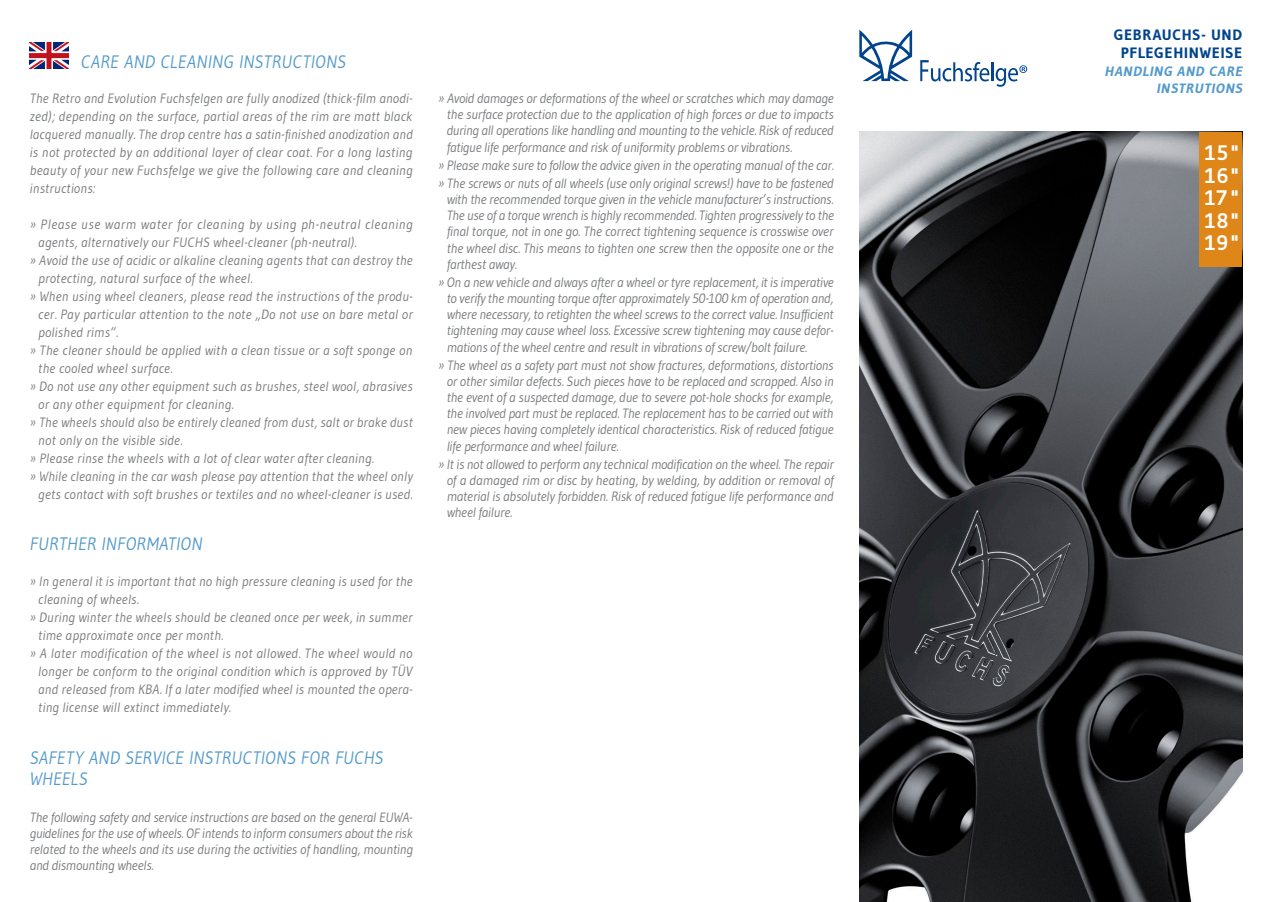
<style>
.page{position:relative;width:1272px;height:902px;background:#fff}
.page>*{position:absolute;margin:0;border:0;box-sizing:border-box;transform-origin:0 0}
.t1{font:700 21px/22.5px "Gudea";letter-spacing:.025em;color:#fff;text-align:justify}
.t2{font:italic 18px/21px "Gudea";letter-spacing:.015em;color:#549aca}
.t3{font:700 15px/18px "Gudea";letter-spacing:.045em;color:#01448c;text-align:center}
.t4{font:italic 13.5px/16.2px "Gudea";letter-spacing:.015em;color:#787a7d;text-align:justify}
.t5{font:italic 13.5px/18px "Gudea";letter-spacing:-.015em;color:#787a7d}
.t6{font:italic 13.5px "Gudea";letter-spacing:.035em;color:#787a7d}
.t7{font:italic 700 13.5px/17.2px "Gudea";color:#549aca;text-align:right}
</style>
<div class="page">
<svg style="left:859px;top:30px;width:53px;height:51px"></svg>
<svg style="left:920px;top:60px;width:107px;height:27px"></svg>
<img style="left:30px;top:43px;width:38px;height:25px">
<img style="left:859px;top:132px;width:383px;height:769px">
<div style="left:1199px;top:132px;width:43px;height:134px;background:#df8619"></div>
<h2 class="t2" style="left:81px;top:51px;width:267px">CARE AND CLEANING INSTRUCTIONS</h2>
<p class="t4" style="left:30px;top:89px;width:384px;line-height:18px">The Retro and Evolution Fuchsfelgen are fully anodized (thick-film anodi&shy;zed); depending on the surface, partial areas of the rim are matt black lacquered manually. The drop centre has a satin-finished anodization and is not protected by an additional layer of clear coat. For a long lasting beauty of your new Fuchsfelge we give the following care and cleaning instructions:</p>
<p class="t6" style="left:30px;top:216px;width:384px">» Please use warm water for cleaning by using ph-neutral cleaning</p>
<p class="t4" style="left:38px;top:234px;width:320px">agents, alternatively our FUCHS wheel-cleaner (ph-neutral).</p>
<p class="t4" style="left:30px;top:252px;width:384px">» Avoid the use of acidic or alkaline cleaning agents that can destroy the</p>
<p class="t4" style="left:38px;top:270px;width:216px">protecting, natural surface of the wheel.</p>
<p class="t4" style="left:30px;top:288px;width:384px">» When using wheel cleaners, please read the instructions of the produ-</p>
<p class="t4" style="left:38px;top:306px;width:376px">cer. Pay particular attention to the note „Do not use on bare metal or</p>
<p class="t4" style="left:38px;top:324px;width:82px">polished rims“.</p>
<p class="t4" style="left:30px;top:342px;width:384px">» The cleaner should be applied with a clean tissue or a soft sponge on</p>
<p class="t4" style="left:38px;top:360px;width:136px">the cooled wheel surface.</p>
<p class="t4" style="left:30px;top:378px;width:384px">» Do not use any other equipment such as brushes, steel wool, abrasives</p>
<p class="t4" style="left:38px;top:396px;width:197px">or any other equipment for cleaning.</p>
<p class="t4" style="left:30px;top:414px;width:384px">» The wheels should also be entirely cleaned from dust, salt or brake dust</p>
<p class="t4" style="left:38px;top:432px;width:146px">not only on the visible side.</p>
<p class="t4" style="left:30px;top:450px;width:346px">» Please rinse the wheels with a lot of clear water after cleaning.</p>
<p class="t4" style="left:30px;top:468px;width:384px">» While cleaning in the car wash please pay attention that the wheel only</p>
<p class="t4" style="left:38px;top:486px;width:376px">gets contact with soft brushes or textiles and no wheel-cleaner is used.</p>
<h2 class="t2" style="left:30px;top:533px;width:174px">FURTHER INFORMATION</h2>
<p class="t4" style="left:30px;top:572px;width:384px">» In general it is important that no high pressure cleaning is used for the</p>
<p class="t4" style="left:38px;top:590px;width:102px">cleaning of wheels.</p>
<p class="t4" style="left:30px;top:608px;width:384px">» During winter the wheels should be cleaned once per week, in summer</p>
<p class="t4" style="left:38px;top:626px;width:187px">time approximate once per month.</p>
<p class="t4" style="left:30px;top:644px;width:384px">» A later modification of the wheel is not allowed. The wheel would no</p>
<p class="t4" style="left:38px;top:662px;width:375px">longer be conform to the original condition which is approved by TÜV</p>
<p class="t4" style="left:38px;top:680px;width:376px">and released from KBA. If a later modified wheel is mounted the opera-</p>
<p class="t4" style="left:38px;top:698px;width:194px">ting license will extinct immediately.</p>
<h2 class="t2" style="left:30px;top:747px;width:355px">SAFETY AND SERVICE INSTRUCTIONS FOR FUCHS<br>WHEELS</h2>
<p class="t4" style="left:30px;top:808px;width:385px">The following safety and service instructions are based on the general EUWA&shy;guidelines for the use of wheels. OF intends to inform consumers about the risk related to the wheels and its use during the activities of handling, mounting and dismounting wheels.</p>
<p class="t4" style="left:446px;top:90px;width:388px;text-indent:-9px">» Avoid damages or deformations of the wheel or scratches which may damage the surface protection due to the application of high forces or due to impacts during all operations like handling and mounting to the vehicle. Risk of reduced fatigue life performance and risk of uniformity problems or vibrations.</p>
<p class="t5" style="left:438px;top:156px;width:397px">» Please make sure to follow the advice given in the operating manual of the car. » The screws or nuts of all wheels (use only original screws!) have to be fastened</p>
<p class="t4" style="left:446px;top:191px;width:389px">with the recommended torque given in the vehicle manufacturer’s instructions.<br>The use of a torque wrench is highly recommended. Tighten progressively to the final torque, not in one go. The correct tightening sequence is crosswise over the wheel disc. This means to tighten one screw then the opposite one or the farthest away.</p>
<p class="t4" style="left:446px;top:274px;width:388px;text-indent:-9px">» On a new vehicle and always after a wheel or tyre replacement, it is imperative to verify the mounting torque after approximately 50-100 km of operation and, where necessary, to retighten the wheel screws to the correct value. Insufficient tightening may cause wheel loss. Excessive screw tightening may cause defor&shy;mations of the wheel centre and result in vibrations of screw/bolt failure.</p>
<p class="t4" style="left:446px;top:356px;width:388px;text-indent:-9px">» The wheel as a safety part must not show fractures, deformations, distortions or other similar defects. Such pieces have to be replaced and scrapped. Also in the event of a suspected damage, due to severe pot-hole shocks for example, the involved part must be replaced. The replacement has to be carried out with new pieces having completely identical characteristics. Risk of reduced fatigue life performance and wheel failure.</p>
<p class="t4" style="left:446px;top:455px;width:389px;text-indent:-9px">» It is not allowed to perform any technical modification on the wheel. The repair of a damaged rim or disc by heating, by welding, by addition or removal of material is absolutely forbidden. Risk of reduced fatigue life performance and wheel failure.</p>
<p class="t3" style="left:1113px;top:26px;width:130px">GEBRAUCHS- UND<br>PFLEGEHINWEISE</p>
<p class="t7" style="left:1104px;top:62px;width:142px">HANDLING AND CARE<br>INSTRUTIONS</p>
<h1 class="t1" style="left:1204px;top:141px;width:35px">15 " 16 " 17" 18" 19 "</h1>
</div>
